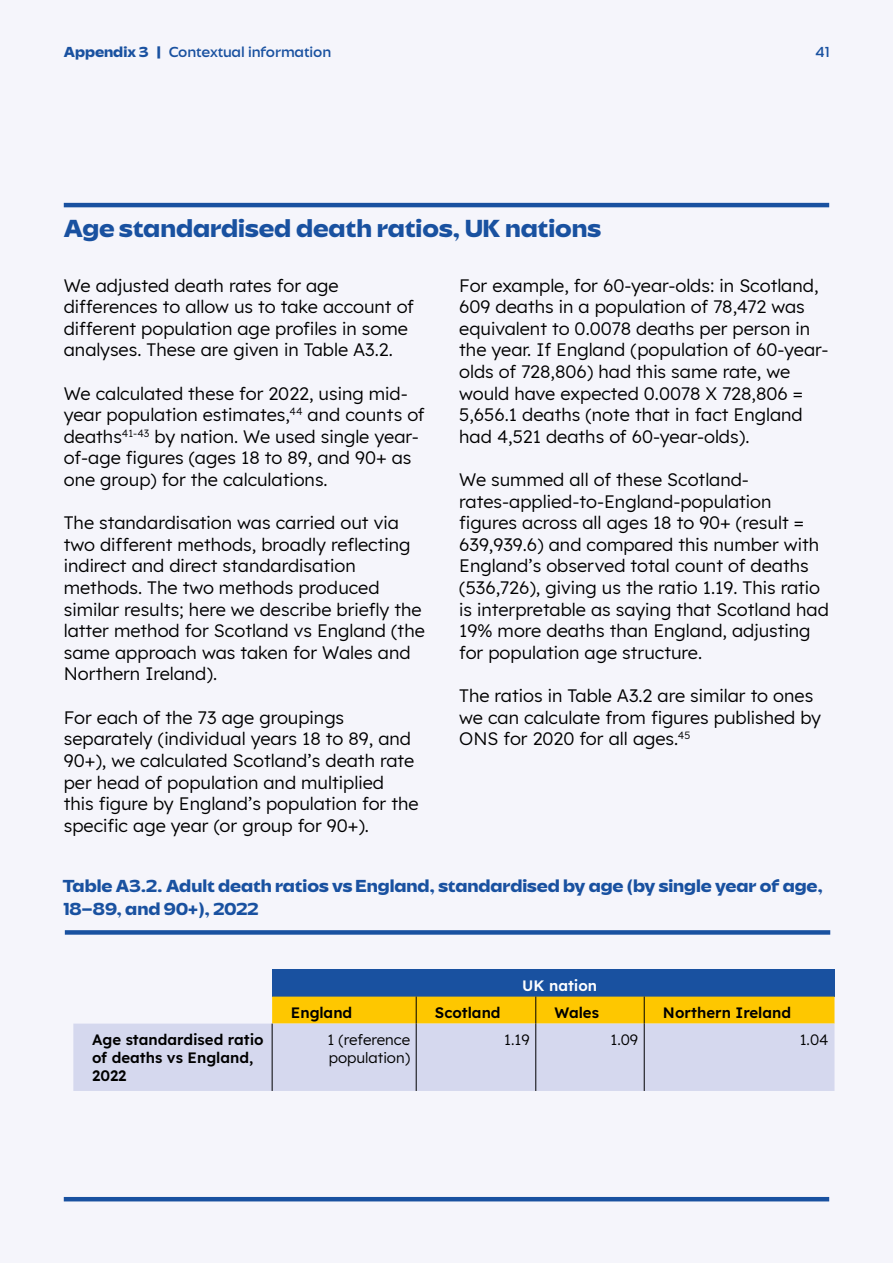
<style>
.page{position:relative;width:893px;height:1263px;background:#f5f5fb}
.page>*{position:absolute;margin:0;border:0;box-sizing:border-box;transform-origin:0 0}
.t1{font:800 expanded 25.5px "Savior Sans";color:#1951a0}
.t2{font:18px/21.6px "Lexend";color:#000}
.t3{font:800 expanded 18px/22.5px "Savior Sans";color:#1951a0}
.t4{font:600 15px/18px "Lexend";color:#000}
.t5{font:15px/18px "Lexend";color:#000}
.t6{font:expanded 15px "Savior Sans";color:#1951a0}
.t7{font:600 15px "Lexend";color:#fff}
.s1{font-weight:800}
</style>
<div class="page">
<hr style="left:64px;top:203px;width:765px;height:4px;background:#1951a0">
<div style="left:65px;top:930px;width:765px;height:5px;background:#1951a0"></div>
<div style="left:272px;top:969px;width:562px;height:27px;background:#1951a0"></div>
<div style="left:73px;top:1023px;width:761px;height:68px;background:#d5d8ee"></div>
<hr style="left:416px;top:1023px;width:1px;height:68px;background:#000">
<hr style="left:535px;top:1023px;width:1px;height:68px;background:#000">
<div style="left:272px;top:996px;width:562px;height:27px;background:#fec700"></div>
<hr style="left:644px;top:1023px;width:1px;height:68px;background:#000">
<hr style="left:272px;top:1023px;width:1px;height:68px;background:#000">
<hr style="left:64px;top:1197px;width:765px;height:4px;background:#1951a0">
<p class="t6" style="left:64px;top:43px;width:269px"><span class="s1">Appendix 3 |</span> Contextual information</p>
<p class="t6" style="left:816px;top:43px;width:15px">41</p>
<h1 class="t1" style="left:64px;top:213px;width:539px">Age standardised death ratios, UK nations</h1>
<p class="t2" style="left:64px;top:273px;width:352px">We adjusted death rates for age differences to allow us to take account of different population age profiles in some analyses. These are given in Table A3.2.</p>
<p class="t2" style="left:64px;top:381px;width:362px">We calculated these for 2022, using mid&shy;year population estimates,<sup>44</sup> and counts of deaths<sup>41-43</sup> by nation. We used single year&shy;of-age figures (ages 18 to 89, and 90+ as one group) for the calculations.</p>
<p class="t2" style="left:64px;top:511px;width:363px">The standardisation was carried out via two different methods, broadly reflecting indirect and direct standardisation methods. The two methods produced similar results; here we describe briefly the latter method for Scotland vs England (the same approach was taken for Wales and Northern Ireland).</p>
<p class="t2" style="left:64px;top:705px;width:356px">For each of the 73 age groupings separately (individual years 18 to 89, and 90+), we calculated Scotland’s death rate per head of population and multiplied<br>this figure by England’s population for the specific age year (or group for 90+).</p>
<p class="t2" style="left:459px;top:273px;width:371px">For example, for 60-year-olds: in Scotland, 609 deaths in a population of 78,472 was equivalent to 0.0078 deaths per person in the year. If England (population of 60-year&shy;olds of 728,806) had this same rate, we would have expected 0.0078 X 728,806 = 5,656.1 deaths (note that in fact England had 4,521 deaths of 60-year-olds).</p>
<p class="t2" style="left:459px;top:468px;width:371px">We summed all of these Scotland&shy;rates-applied-to-England-population figures across all ages 18 to 90+ (result = 639,939.6) and compared this number with England’s observed total count of deaths (536,726), giving us the ratio 1.19. This ratio is interpretable as saying that Scotland had 19% more deaths than England, adjusting for population age structure.</p>
<p class="t2" style="left:459px;top:684px;width:363px">The ratios in Table A3.2 are similar to ones we can calculate from figures published by<br>ONS for 2020 for all ages.<sup>45</sup></p>
<p class="t3" style="left:63px;top:875px;width:762px">Table A3.2. Adult death ratios vs England, standardised by age (by single year of age,<br>18–89, and 90+), 2022</p>
<p class="t7" style="left:522px;top:974px;width:77px">UK nation</p>
<p class="t4" style="left:291px;top:1002px;width:63px">England</p>
<p class="t4" style="left:435px;top:1002px;width:67px">Scotland</p>
<p class="t4" style="left:555px;top:1002px;width:46px">Wales</p>
<p class="t4" style="left:663px;top:1002px;width:130px">Northern Ireland</p>
<p class="t4" style="left:92px;top:1029px;width:173px">Age standardised ratio of deaths vs England,<br>2022</p>
<p class="t5" style="left:327px;top:1029px;width:84px">1 (reference population)</p>
<p class="t5" style="left:504px;top:1029px;width:27px">1.19</p>
<p class="t5" style="left:610px;top:1029px;width:29px">1.09</p>
<p class="t5" style="left:800px;top:1029px;width:30px">1.04</p>
</div>
